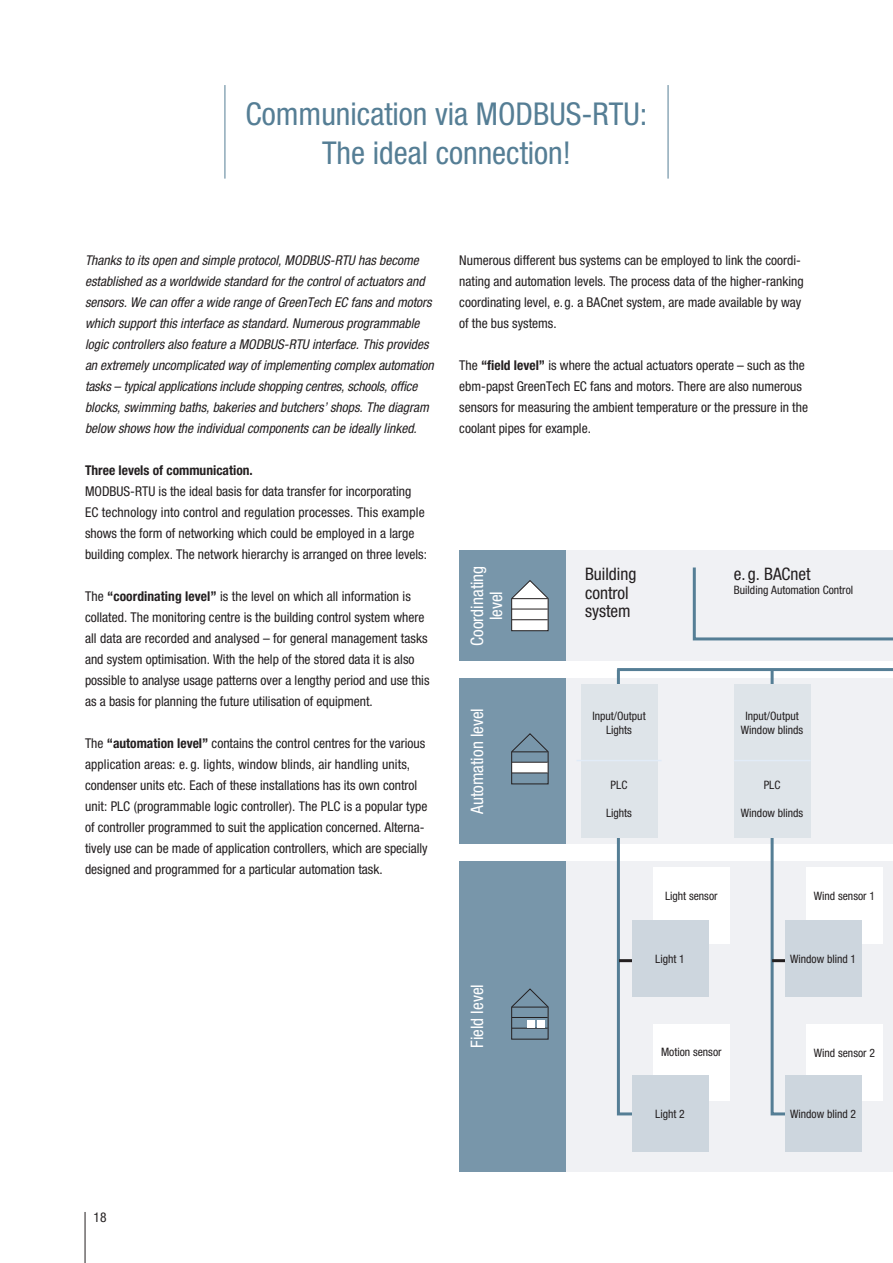
<style>
.page{position:relative;width:893px;height:1263px;background:#fff}
.page>*{position:absolute;margin:0;border:0;box-sizing:border-box;transform-origin:0 0}
.t1{font:condensed 31.5px/39px "Helvetica Neue LT Pro";color:#557e95;text-align:center}
.t2{font:condensed 17.25px/18.8px "Helvetica Neue LT Pro";color:#fff;text-align:center}
.t3{font:condensed 17.25px/18.8px "Helvetica Neue LT Pro";color:#231f20}
.t4{font:condensed 13.5px/21px "Helvetica Neue LT Pro";color:#231f20}
.t5{font:italic condensed 13.5px/21px "Helvetica Neue LT Pro";color:#231f20}
.t6{font:700 condensed 13.5px "Helvetica Neue LT Pro";color:#231f20}
.t7{font:condensed 11.55px/14px "Helvetica Neue LT Pro";color:#231f20;text-align:center}
.s1{font-weight:700}
</style>
<div class="page">
<hr style="left:85px;top:1212px;width:1px;height:51px;background:#231f20">
<hr style="left:224px;top:85px;width:1px;height:94px;background:#557e95">
<hr style="left:668px;top:85px;width:1px;height:94px;background:#557e95">
<div style="left:459px;top:678px;width:434px;height:166px;background:#f0f1f4"></div>
<div style="left:459px;top:550px;width:434px;height:111px;background:#f0f1f4"></div>
<div style="left:459px;top:861px;width:434px;height:310px;background:#f0f1f4"></div>
<svg style="left:692px;top:567px;width:201px;height:74px"></svg>
<div style="left:459px;top:550px;width:107px;height:111px;background:#7896aa"></div>
<svg style="left:511px;top:580px;width:38px;height:51px"></svg>
<hr style="left:512px;top:598px;width:36px;height:1px;background:#231f20">
<hr style="left:512px;top:609px;width:36px;height:1px;background:#231f20">
<hr style="left:512px;top:619px;width:36px;height:1px;background:#231f20">
<div style="left:459px;top:678px;width:107px;height:166px;background:#7896aa"></div>
<div style="left:459px;top:861px;width:107px;height:310px;background:#7896aa"></div>
<svg style="left:614px;top:668px;width:279px;height:449px"></svg>
<hr style="left:772px;top:959px;width:38px;height:3px;background:#231f20">
<hr style="left:619px;top:959px;width:38px;height:3px;background:#231f20">
<div style="left:632px;top:920px;width:76px;height:77px;background:#cdd6de"></div>
<div style="left:632px;top:1076px;width:76px;height:76px;background:#cdd6de"></div>
<div style="left:785px;top:920px;width:76px;height:77px;background:#cdd6de"></div>
<div style="left:785px;top:1076px;width:76px;height:76px;background:#cdd6de"></div>
<div style="left:581px;top:684px;width:76px;height:77px;background:#dee4e9"></div>
<div style="left:581px;top:761px;width:76px;height:76px;background:#dee4e9"></div>
<div style="left:734px;top:684px;width:76px;height:77px;background:#dee4e9"></div>
<div style="left:734px;top:761px;width:76px;height:76px;background:#dee4e9"></div>
<hr style="left:576px;top:760px;width:86px;height:1px;background:#e1ebf7">
<hr style="left:734px;top:760px;width:77px;height:1px;background:#e1ebf7">
<svg style="left:511px;top:733px;width:38px;height:52px"></svg>
<hr style="left:512px;top:751px;width:36px;height:1px;background:#231f20">
<hr style="left:512px;top:762px;width:36px;height:1px;background:#231f20">
<hr style="left:512px;top:772px;width:36px;height:1px;background:#231f20">
<svg style="left:511px;top:988px;width:38px;height:52px"></svg>
<hr style="left:512px;top:1007px;width:36px;height:1px;background:#231f20">
<hr style="left:512px;top:1017px;width:36px;height:1px;background:#231f20">
<hr style="left:512px;top:1028px;width:36px;height:1px;background:#231f20">
<div style="left:537px;top:1020px;width:7px;height:8px;background:#fff"></div>
<div style="left:528px;top:1020px;width:7px;height:8px;background:#fff"></div>
<h1 class="t1" style="left:246px;top:94px;width:403px">Communication via MODBUS-RTU:<br>The ideal connection!</h1>
<p class="t5" style="left:85px;top:250px;width:350px">Thanks to its open and simple protocol, MODBUS-RTU has become established as a worldwide standard for the control of actuators and sensors. We can offer a wide range of GreenTech EC fans and motors which support this interface as standard. Numerous programmable logic controllers also feature a MODBUS-RTU interface. This provides an extremely uncomplicated way of implementing complex automation tasks – typical applications include shopping centres, schools, office blocks, swimming baths, bakeries and butchers’ shops. The diagram below shows how the individual components can be ideally linked.</p>
<p class="t6" style="left:85px;top:462px;width:169px">Three levels of communication.</p>
<p class="t4" style="left:85px;top:480px;width:343px">MODBUS-RTU is the ideal basis for data transfer for incorporating EC technology into control and regulation processes. This example shows the form of networking which could be employed in a large building complex. The network hierarchy is arranged on three levels:</p>
<p class="t4" style="left:85px;top:585px;width:346px">The <span class="s1">“coordinating level”</span> is the level on which all information is collated. The monitoring centre is the building control system where all data are recorded and analysed – for general management tasks and system optimisation. With the help of the stored data it is also possible to analyse usage patterns over a lengthy period and use this as a basis for planning the future utilisation of equipment.</p>
<p class="t4" style="left:85px;top:732px;width:344px">The <span class="s1">“automation level”</span> contains the control centres for the various application areas: e. g. lights, window blinds, air handling units, condenser units etc. Each of these installations has its own control unit: PLC (programmable logic controller). The PLC is a popular type of controller programmed to suit the application concerned. Alterna&shy;tively use can be made of application controllers, which are specially designed and programmed for a particular automation task.</p>
<p class="t4" style="left:459px;top:250px;width:346px">Numerous different bus systems can be employed to link the coordi&shy;nating and automation levels. The process data of the higher-ranking coordinating level, e. g. a BACnet system, are made available by way of the bus systems.</p>
<p class="t4" style="left:459px;top:355px;width:350px">The <span class="s1">“field level”</span> is where the actual actuators operate – such as the ebm-papst GreenTech EC fans and motors. There are also numerous sensors for measuring the ambient temperature or the pressure in the coolant pipes for example.</p>
<p class="t2" style="left:468px;top:646px;width:82px;rotate:-90deg">Coordinating level</p>
<p class="t2" style="left:468px;top:814px;width:107px;rotate:-90deg">Automation level</p>
<p class="t2" style="left:468px;top:1048px;width:65px;rotate:-90deg">Field level</p>
<p class="t3" style="left:585px;top:564px;width:53px">Building control system</p>
<p class="t3" style="left:734px;top:564px;width:78px">e. g. BACnet</p>
<p class="t7" style="left:734px;top:583px;width:121px">Building Automation Control</p>
<p class="t7" style="left:592px;top:709px;width:55px">Input/Output<br>Lights</p>
<p class="t7" style="left:611px;top:778px;width:18px">PLC</p>
<p class="t7" style="left:606px;top:806px;width:27px">Lights</p>
<p class="t7" style="left:741px;top:709px;width:64px">Input/Output<br>Window blinds</p>
<p class="t7" style="left:764px;top:778px;width:18px">PLC</p>
<p class="t7" style="left:741px;top:806px;width:64px">Window blinds</p>
<p class="t7" style="left:665px;top:889px;width:54px">Light sensor</p>
<p class="t7" style="left:655px;top:952px;width:31px">Light 1</p>
<p class="t7" style="left:814px;top:889px;width:63px">Wind sensor 1</p>
<p class="t7" style="left:790px;top:952px;width:68px">Window blind 1</p>
<p class="t7" style="left:661px;top:1045px;width:62px">Motion sensor</p>
<p class="t7" style="left:655px;top:1107px;width:31px">Light 2</p>
<p class="t7" style="left:814px;top:1046px;width:63px">Wind sensor 2</p>
<p class="t7" style="left:790px;top:1107px;width:68px">Window blind 2</p>
<p class="t4" style="left:94px;top:1206px;width:14px">18</p>
</div>
